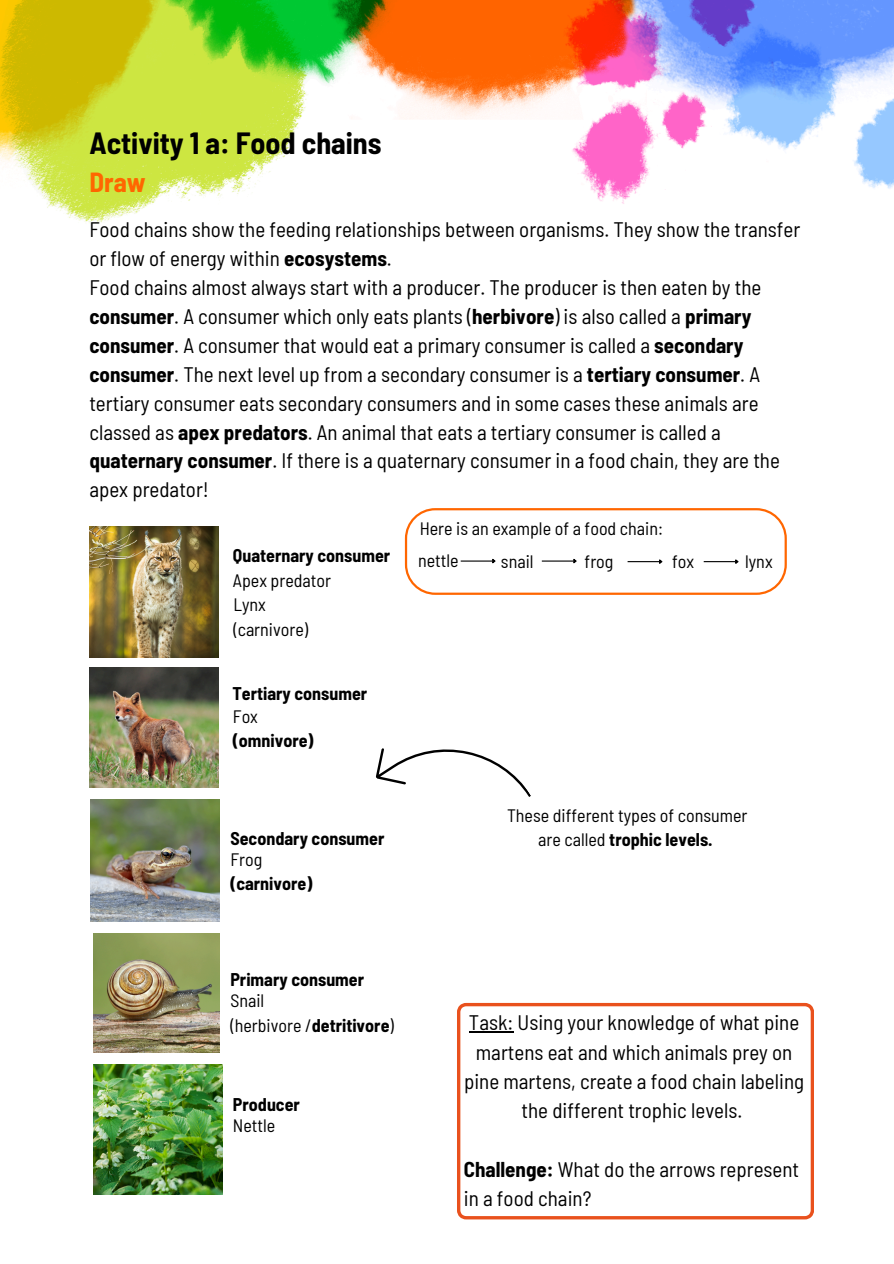
<style>
.page{position:relative;width:894px;height:1264px;background:#fff}
.page>*{position:absolute;margin:0;border:0;box-sizing:border-box;transform-origin:0 0}
.t1{font:700 semi-condensed 30px "Barlow";color:#000}
.t2{font:700 semi-condensed 27px "Barlow";color:#f60}
.t3{font:semi-condensed 21px/28.8px "Barlow";color:#000}
.t4{font:semi-condensed 18px/24.8px "Barlow";color:#000;text-align:center}
.t5{font:700 semi-condensed 18px "Barlow";color:#000}
.s1{font-weight:700}
</style>
<div class="page">
<img style="left:0;top:0;width:893px;height:1220px">
<img style="left:89px;top:526px;width:130px;height:131px">
<img style="left:89px;top:668px;width:129px;height:119px">
<img style="left:90px;top:799px;width:130px;height:122px">
<img style="left:94px;top:933px;width:126px;height:119px">
<img style="left:94px;top:1064px;width:128px;height:130px">
<svg style="left:364px;top:694px;width:167px;height:167px"></svg>
<svg style="left:457px;top:1002px;width:356px;height:216px"></svg>
<svg style="left:405px;top:508px;width:381px;height:86px"></svg>
<hr style="left:469px;top:1031px;width:44px;height:1px;background:#000">
<p class="t1" style="left:89px;top:124px;width:294px">Activity 1 a: Food chains</p>
<p class="t2" style="left:89px;top:165px;width:58px">Draw</p>
<p class="t3" style="left:89px;top:214px;width:712px">Food chains show the feeding relationships between organisms. They show the transfer or flow of energy within <span class="s1">ecosystems</span>.<br>Food chains almost always start with a producer. The producer is then eaten by the <span class="s1">consumer</span>. A consumer which only eats plants (<span class="s1">herbivore</span>) is also called a <span class="s1">primary consumer</span>. A consumer that would eat a primary consumer is called a <span class="s1">secondary consumer</span>. The next level up from a secondary consumer is a <span class="s1">tertiary consumer</span>. A tertiary consumer eats secondary consumers and in some cases these animals are classed as <span class="s1">apex predators</span>. An animal that eats a tertiary consumer is called a <span class="s1">quaternary consumer</span>. If there is a quaternary consumer in a food chain, they are the apex predator!</p>
<p class="t5" style="left:233px;top:544px;width:159px">Quaternary consumer</p>
<h3 class="t4" style="left:233px;top:567px;width:100px">Apex predator</h3>
<p class="t4" style="left:233px;top:591px;width:34px">Lynx</p>
<h2 class="t4" style="left:233px;top:616px;width:76px">(carnivore)</h2>
<h3 class="t5" style="left:232px;top:681px;width:136px">Tertiary consumer</h3>
<p class="t4" style="left:233px;top:703px;width:27px">Fox</p>
<p class="t5" style="left:233px;top:729px;width:82px">(omnivore)</p>
<p class="t5" style="left:230px;top:826px;width:155px">Secondary consumer</p>
<p class="t4" style="left:230px;top:846px;width:33px">Frog</p>
<p class="t5" style="left:230px;top:872px;width:83px">(carnivore)</p>
<p class="t4" style="left:419px;top:515px;width:245px">Here is an example of a food chain:</p>
<p class="t4" style="left:418px;top:547px;width:42px">nettle</p>
<p class="t4" style="left:501px;top:548px;width:34px">snail</p>
<p class="t4" style="left:584px;top:548px;width:30px">frog</p>
<p class="t4" style="left:672px;top:548px;width:24px">fox</p>
<p class="t4" style="left:745px;top:548px;width:29px">lynx</p>
<p class="t4" style="left:507px;top:802px;width:242px">These different types of consumer are called <span class="s1">trophic levels.</span></p>
<p class="t5" style="left:230px;top:967px;width:135px">Primary consumer</p>
<p class="t4" style="left:230px;top:987px;width:35px">Snail</p>
<h3 class="t4" style="left:230px;top:1012px;width:165px">(herbivore /<span class="s1">detritivore</span>)</h3>
<p class="t5" style="left:233px;top:1093px;width:68px">Producer</p>
<p class="t4" style="left:233px;top:1112px;width:44px">Nettle</p>
<p class="t3" style="left:464px;top:1007px;width:341px;line-height:29.2px;text-align:center">Task: Using your knowledge of what pine martens eat and which animals prey on pine martens, create a food chain labeling the different trophic levels.</p>
<h3 class="t3" style="left:463px;top:1153px;width:337px;line-height:29.2px"><span class="s1">Challenge:</span> What do the arrows represent in a food chain?</h3>
</div>
